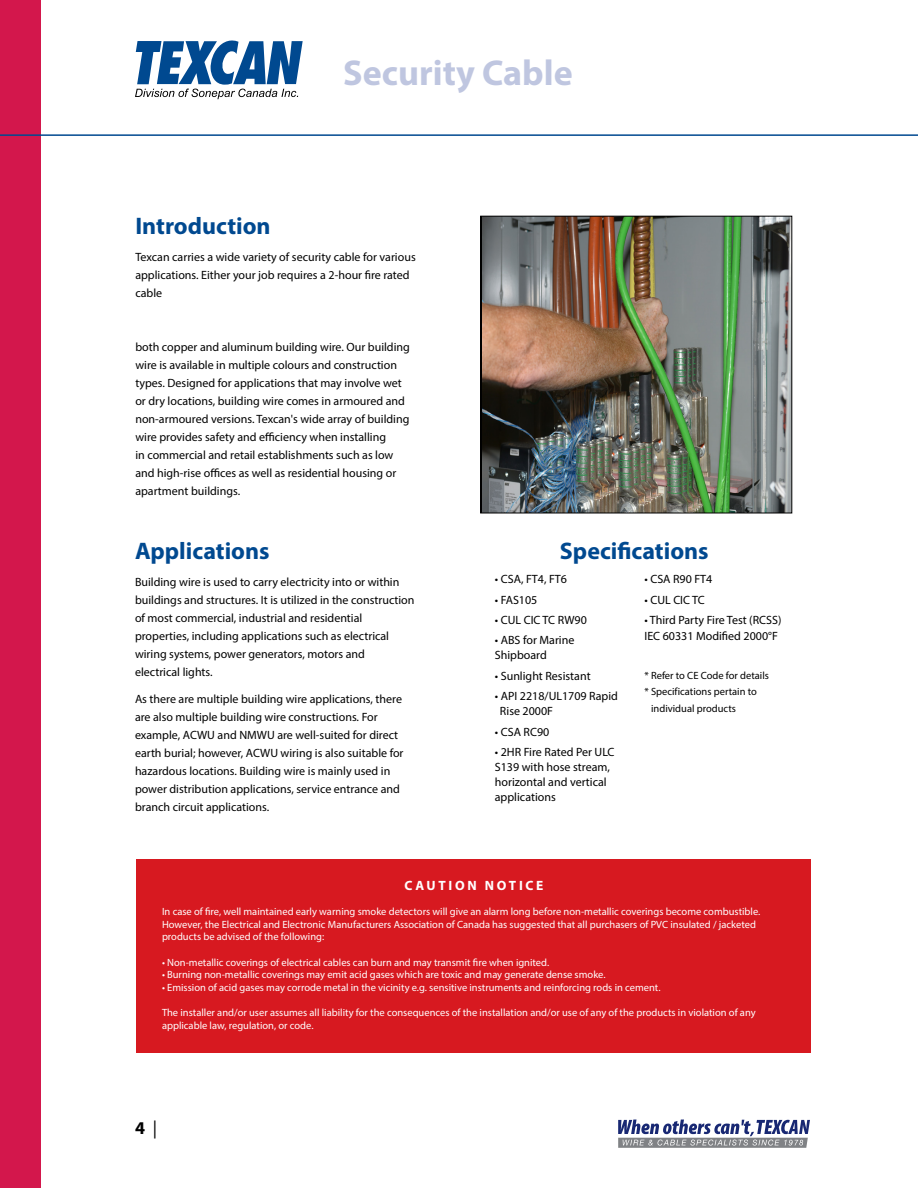
<style>
.page{position:relative;width:918px;height:1188px;background:#fff}
.page>*{position:absolute;margin:0;border:0;box-sizing:border-box;transform-origin:0 0}
.t1{font:700 36px "Myriad Pro";color:#bfc6e0}
.t2{font:700 24px "Myriad Pro";color:#004990}
.t3{font:700 18px "Myriad Pro";color:#000}
.t4{font:700 13.5px "Myriad Pro";letter-spacing:.2em;color:#fff}
.t5{font:12px/18px "Myriad Pro";color:#000}
.t6{font:10.5px/12.6px "Myriad Pro";color:#fff}
.t7{font:10.5px "Myriad Pro";color:#000}
.s1{font-weight:400}
</style>
<div class="page">
<div style="left:0;top:0;width:40px;height:1188px;background:#d3174c"></div>
<div style="left:136px;top:859px;width:675px;height:194px;background:#d71920"></div>
<svg style="left:135px;top:40px;width:168px;height:59px"></svg>
<hr style="left:0;top:134px;width:918px;height:2px;background:#004990">
<svg style="left:618px;top:1120px;width:192px;height:28px"></svg>
<img style="left:482px;top:218px;width:308px;height:293px">
<div style="left:480px;top:216px;width:312px;height:297px;border:1px solid #000"></div>
<h1 class="t1" style="left:343px;top:50px;width:231px">Security Cable</h1>
<h2 class="t2" style="left:135px;top:210px;width:137px">Introduction</h2>
<p class="t5" style="left:135px;top:248px;width:282px">Texcan carries a wide variety of security cable for various applications. Either your job requires a 2-hour fire rated cable</p>
<p class="t5" style="left:135px;top:338px;width:276px">both copper and aluminum building wire. Our building wire is available in multiple colours and construction types. Designed for applications that may involve wet or dry locations, building wire comes in armoured and non-armoured versions. Texcan's wide array of building wire provides safety and efficiency when installing<br>in commercial and retail establishments such as low and high-rise offices as well as residential housing or apartment buildings.</p>
<h2 class="t2" style="left:135px;top:535px;width:136px">Applications</h2>
<p class="t5" style="left:135px;top:573px;width:281px">Building wire is used to carry electricity into or within buildings and structures. It is utilized in the construction of most commercial, industrial and residential properties, including applications such as electrical wiring systems, power generators, motors and<br>electrical lights.</p>
<p class="t5" style="left:135px;top:690px;width:270px">As there are multiple building wire applications, there are also multiple building wire constructions. For example, ACWU and NMWU are well-suited for direct earth burial; however, ACWU wiring is also suitable for hazardous locations. Building wire is mainly used in power distribution applications, service entrance and branch circuit applications.</p>
<h2 class="t2" style="left:560px;top:535px;width:150px">Specifications</h2>
<p class="t5" style="left:644px;top:570px;width:69px">• CSA R90 FT4</p>
<p class="t5" style="left:644px;top:590px;width:62px">• CUL CIC TC</p>
<p class="t5" style="left:644px;top:611px;width:138px;line-height:16.5px">• Third Party Fire Test (RCSS)<br>IEC 60331 Modified 2000°F</p>
<p class="t7" style="left:644px;top:669px;width:126px">* Refer to CE Code for details</p>
<p class="t7" style="left:644px;top:685px;width:114px">* Specifications pertain to</p>
<p class="t7" style="left:651px;top:702px;width:86px">individual products</p>
<p class="t5" style="left:495px;top:570px;width:74px">• CSA, FT4, FT6</p>
<p class="t5" style="left:495px;top:590px;width:44px">• FAS105</p>
<p class="t5" style="left:495px;top:611px;width:93px">• CUL CIC TC RW90</p>
<p class="t5" style="left:495px;top:633px;width:81px;line-height:15px">• ABS for Marine<br>Shipboard</p>
<p class="t5" style="left:495px;top:666px;width:97px">• Sunlight Resistant</p>
<p class="t5" style="left:500px;top:688px;width:120px;line-height:15px;text-indent:-5px">• API 2218/UL1709 Rapid<br>Rise 2000F</p>
<p class="t5" style="left:495px;top:722px;width:56px">• CSA RC90</p>
<p class="t5" style="left:495px;top:744px;width:121px;line-height:15px">• 2HR Fire Rated Per ULC<br>S139 with hose stream, horizontal and vertical applications</p>
<p class="t4" style="left:405px;top:877px;width:140px">CAUTION NOTICE</p>
<p class="t6" style="left:162px;top:905px;width:600px">In case of fire, well maintained early warning smoke detectors will give an alarm long before non-metallic coverings become combustible.<br>However, the Electrical and Electronic Manufacturers Association of Canada has suggested that all purchasers of PVC insulated / jacketed products be advised of the following:</p>
<p class="t6" style="left:162px;top:956px;width:389px">• Non-metallic coverings of electrical cables can burn and may transmit fire when ignited.</p>
<p class="t6" style="left:162px;top:968px;width:445px">• Burning non-metallic coverings may emit acid gases which are toxic and may generate dense smoke.</p>
<p class="t6" style="left:162px;top:981px;width:500px">• Emission of acid gases may corrode metal in the vicinity e.g. sensitive instruments and reinforcing rods in cement.</p>
<p class="t6" style="left:162px;top:1006px;width:595px">The installer and/or user assumes all liability for the consequences of the installation and/or use of any of the products in violation of any applicable law, regulation, or code.</p>
<h3 class="t3" style="left:135px;top:1116px;width:23px">4 <span class="s1">|</span></h3>
</div>
